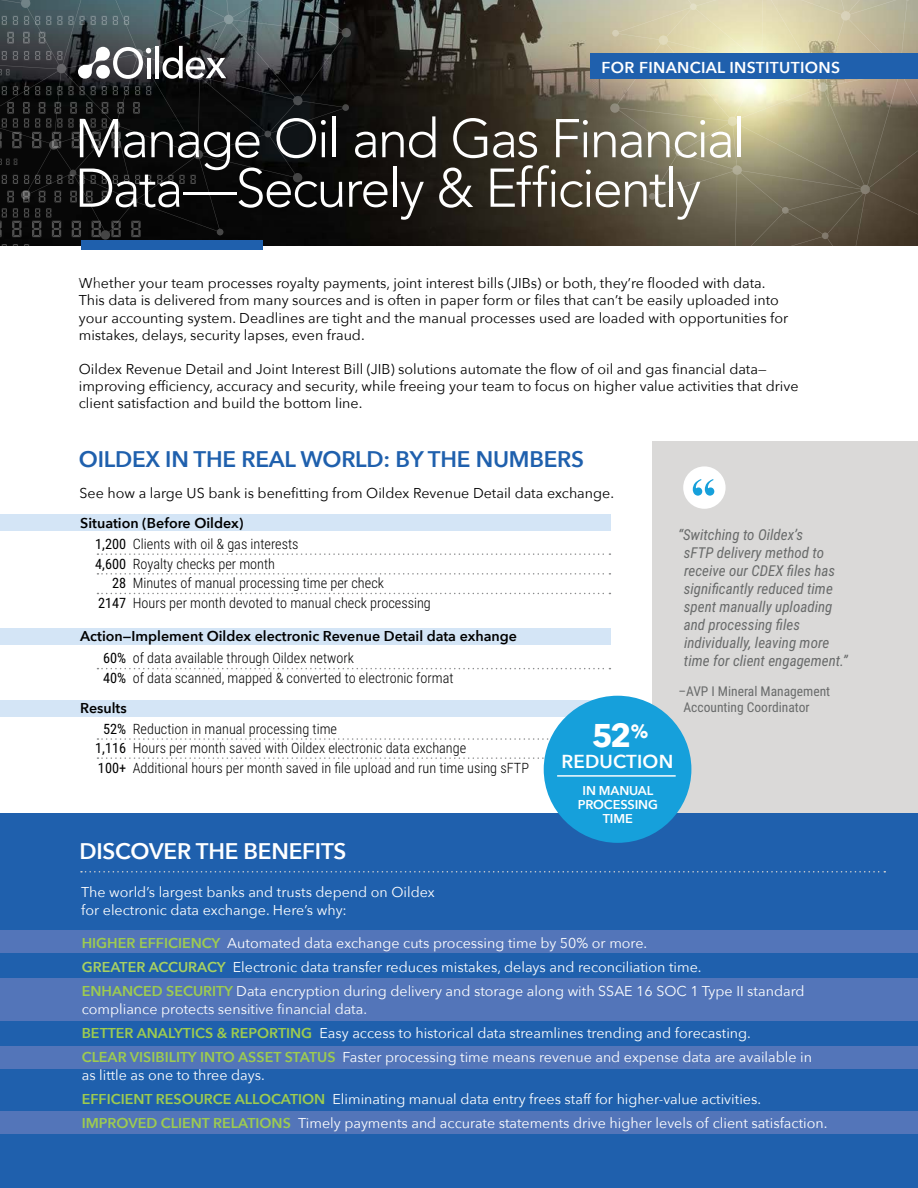
<style>
.page{position:relative;width:918px;height:1188px;background:#fff}
.page>*{position:absolute;margin:0;border:0;box-sizing:border-box;transform-origin:0 0}
.t1{font:300 54px/49.5px "Avenir";letter-spacing:-.035em;color:#fff}
.t2{font:700 32.85px "Avenir Next";color:#fff}
.t3{font:600 22.5px "Avenir Next";letter-spacing:-.01em;color:#1f60ad}
.t4{font:600 22.5px "Avenir Next";letter-spacing:-.01em;color:#fff}
.t5{font:600 18.75px "Avenir Next";letter-spacing:.01em;color:#fff}
.t6{font:600 15.75px "Avenir Next";letter-spacing:.02em;color:#fff}
.t7{font:italic 15px/18px "Roboto Condensed";color:#696b6b}
.t8{font:14.25px/24px "Avenir Next";color:#fff}
.t9{font:14.25px/17.1px "Avenir Next";color:#000}
.t10{font:300 14.25px/19.5px "Roboto Condensed";color:#000}
.t11{font:600 14.25px "Avenir Next";color:#000}
.t12{font:14.25px/19.5px "Roboto Condensed";color:#000;text-align:right}
.t13{font:13.5px/16.2px "Roboto Condensed";color:#696b6b}
.t14{font:600 12.75px/14px "Avenir Next";letter-spacing:-.01em;color:#fff;text-align:center}
.s1{font-weight:600;color:#9ecc4f}
.s2{font-weight:600;color:#a8d161}
</style>
<div class="page">
<img style="left:351px;top:0;width:259px;height:245px">
<svg style="left:610px;top:0;width:308px;height:246px;background:#978f74"></svg>
<svg style="left:0;top:0;width:351px;height:246px;background:#202425"></svg>
<svg style="left:7px;top:191px;width:7px;height:11px"></svg>
<svg style="left:23px;top:191px;width:7px;height:11px"></svg>
<svg style="left:39px;top:191px;width:6px;height:11px"></svg>
<svg style="left:54px;top:191px;width:7px;height:11px"></svg>
<svg style="left:70px;top:191px;width:7px;height:11px"></svg>
<svg style="left:86px;top:191px;width:7px;height:11px"></svg>
<svg style="left:102px;top:191px;width:6px;height:11px"></svg>
<svg style="left:72px;top:221px;width:9px;height:16px"></svg>
<svg style="left:92px;top:221px;width:9px;height:16px"></svg>
<svg style="left:111px;top:221px;width:10px;height:16px"></svg>
<svg style="left:131px;top:221px;width:10px;height:16px"></svg>
<svg style="left:0;top:244px;width:41px;height:2px"></svg>
<svg style="left:0;top:208px;width:61px;height:29px;background:#191919"></svg>
<svg style="left:2px;top:175px;width:5px;height:9px"></svg>
<svg style="left:13px;top:175px;width:5px;height:9px"></svg>
<svg style="left:24px;top:175px;width:5px;height:9px"></svg>
<svg style="left:35px;top:175px;width:5px;height:9px"></svg>
<svg style="left:46px;top:175px;width:5px;height:9px"></svg>
<svg style="left:57px;top:175px;width:5px;height:9px"></svg>
<svg style="left:68px;top:175px;width:17px;height:9px"></svg>
<svg style="left:91px;top:175px;width:5px;height:9px"></svg>
<svg style="left:102px;top:175px;width:5px;height:9px"></svg>
<svg style="left:113px;top:175px;width:5px;height:9px"></svg>
<svg style="left:124px;top:175px;width:5px;height:9px"></svg>
<svg style="left:135px;top:175px;width:5px;height:9px"></svg>
<svg style="left:146px;top:175px;width:5px;height:9px"></svg>
<svg style="left:157px;top:175px;width:5px;height:9px"></svg>
<svg style="left:168px;top:175px;width:17px;height:9px"></svg>
<svg style="left:191px;top:175px;width:5px;height:9px"></svg>
<svg style="left:7px;top:32px;width:7px;height:11px"></svg>
<svg style="left:23px;top:32px;width:7px;height:11px"></svg>
<svg style="left:39px;top:32px;width:6px;height:11px"></svg>
<svg style="left:2px;top:16px;width:5px;height:9px"></svg>
<svg style="left:13px;top:16px;width:5px;height:9px"></svg>
<svg style="left:24px;top:16px;width:5px;height:9px"></svg>
<svg style="left:35px;top:16px;width:5px;height:9px"></svg>
<svg style="left:46px;top:16px;width:5px;height:9px"></svg>
<svg style="left:57px;top:16px;width:5px;height:9px"></svg>
<svg style="left:68px;top:16px;width:17px;height:9px"></svg>
<svg style="left:91px;top:16px;width:5px;height:9px"></svg>
<svg style="left:102px;top:16px;width:5px;height:9px"></svg>
<svg style="left:113px;top:16px;width:5px;height:9px"></svg>
<svg style="left:124px;top:16px;width:5px;height:9px"></svg>
<svg style="left:0;top:159px;width:17px;height:6px"></svg>
<svg style="left:133px;top:102px;width:7px;height:12px"></svg>
<svg style="left:2px;top:51px;width:5px;height:9px"></svg>
<svg style="left:13px;top:51px;width:5px;height:9px"></svg>
<svg style="left:24px;top:51px;width:5px;height:9px"></svg>
<svg style="left:35px;top:51px;width:5px;height:9px"></svg>
<svg style="left:46px;top:51px;width:5px;height:9px"></svg>
<svg style="left:57px;top:51px;width:5px;height:9px"></svg>
<svg style="left:0;top:102px;width:62px;height:46px;background:#1a1a1a"></svg>
<svg style="left:68px;top:102px;width:56px;height:46px;background:#1b1c1b"></svg>
<svg style="left:2px;top:86px;width:5px;height:9px"></svg>
<svg style="left:13px;top:86px;width:5px;height:9px"></svg>
<svg style="left:24px;top:86px;width:5px;height:9px"></svg>
<svg style="left:35px;top:86px;width:5px;height:9px"></svg>
<svg style="left:46px;top:86px;width:5px;height:9px"></svg>
<svg style="left:57px;top:86px;width:5px;height:9px"></svg>
<svg style="left:68px;top:86px;width:17px;height:9px"></svg>
<svg style="left:91px;top:86px;width:5px;height:9px"></svg>
<svg style="left:102px;top:86px;width:5px;height:9px"></svg>
<svg style="left:113px;top:86px;width:5px;height:9px"></svg>
<svg style="left:124px;top:86px;width:5px;height:9px"></svg>
<svg style="left:135px;top:86px;width:5px;height:9px"></svg>
<svg style="left:146px;top:86px;width:5px;height:9px"></svg>
<svg style="left:0;top:69px;width:10px;height:6px"></svg>
<div style="left:81px;top:241px;width:182px;height:9px;background:#1f60ad"></div>
<div style="left:653px;top:442px;width:265px;height:405px;background:#dad9d8"></div>
<div style="left:0;top:813px;width:918px;height:375px;background:#1f60ad"></div>
<div style="left:0;top:931px;width:918px;height:22px;background:#5375b9"></div>
<div style="left:0;top:1046px;width:918px;height:23px;background:#5375b9"></div>
<div style="left:0;top:1112px;width:918px;height:22px;background:#5375b9"></div>
<div style="left:0;top:978px;width:918px;height:43px;background:#5375b9"></div>
<div style="left:0;top:515px;width:610px;height:16px;background:#d4e5f6"></div>
<div style="left:0;top:628px;width:610px;height:17px;background:#d4e5f6"></div>
<div style="left:0;top:700px;width:610px;height:17px;background:#d4e5f6"></div>
<svg style="left:81px;top:871px;width:804px;height:2px"></svg>
<div style="left:683px;top:466px;width:43px;height:43px;background:#fff;border-radius:50%"></div>
<svg style="left:693px;top:479px;width:21px;height:17px"></svg>
<svg style="left:97px;top:553px;width:513px;height:2px"></svg>
<svg style="left:97px;top:573px;width:513px;height:2px"></svg>
<svg style="left:97px;top:668px;width:513px;height:1px"></svg>
<svg style="left:97px;top:738px;width:454px;height:2px"></svg>
<svg style="left:97px;top:757px;width:448px;height:2px"></svg>
<svg style="left:97px;top:593px;width:513px;height:1px"></svg>
<div style="left:591px;top:53px;width:327px;height:26px;background:#1f60ad"></div>
<div style="left:544px;top:696px;width:147px;height:147px;background:#16a0db;border-radius:50%"></div>
<hr style="left:557px;top:775px;width:119px;height:2px;background:#fff">
<p class="t6" style="left:602px;top:54px;width:240px">FOR FINANCIAL INSTITUTIONS</p>
<h1 class="t1" style="left:75px;top:114px;width:672px">Manage Oil and Gas Financial<br>Data—Securely &amp; Efficiently</h1>
<p class="t9" style="left:79px;top:274px;width:711px">Whether your team processes royalty payments, joint interest bills (JIBs) or both, they’re flooded with data.<br>This data is delivered from many sources and is often in paper form or files that can’t be easily uploaded into your accounting system. Deadlines are tight and the manual processes used are loaded with opportunities for mistakes, delays, security lapses, even fraud.</p>
<p class="t9" style="left:79px;top:360px;width:721px">Oildex Revenue Detail and Joint Interest Bill (JIB) solutions automate the flow of oil and gas financial data— improving efficiency, accuracy and security, while freeing your team to focus on higher value activities that drive client satisfaction and build the bottom line.</p>
<h3 class="t3" style="left:79px;top:440px;width:507px">OILDEX IN THE REAL WORLD: BY THE NUMBERS</h3>
<p class="t9" style="left:80px;top:484px;width:536px">See how a large US bank is benefitting from Oildex Revenue Detail data exchange.</p>
<p class="t11" style="left:80px;top:510px;width:165px">Situation (Before Oildex)</p>
<p class="t7" style="left:684px;top:525px;width:166px;text-indent:-6px">“Switching to Oildex’s<br>sFTP delivery method to receive our CDEX files has significantly reduced time spent manually uploading and processing files individually, leaving more time for client engagement.”</p>
<p class="t13" style="left:683px;top:683px;width:148px;text-indent:-5px">–AVP I Mineral Management<br>Accounting Coordinator</p>
<p class="t10" style="left:133px;top:534px;width:300px">Clients with oil &amp; gas interests<br>Royalty checks per month<br>Minutes of manual processing time per check<br>Hours per month devoted to manual check processing</p>
<p class="t12" style="left:95px;top:534px;width:32px">1,200<br>4,600<br>28<br>2147</p>
<p class="t11" style="left:80px;top:623px;width:438px">Action—Implement Oildex electronic Revenue Detail data exhange</p>
<p class="t10" style="left:133px;top:648px;width:322px">of data available through Oildex network<br>of data scanned, mapped &amp; converted to electronic format</p>
<p class="t10" style="left:133px;top:718px;width:398px">Reduction in manual processing time<br>Hours per month saved with Oildex electronic data exchange<br>Additional hours per month saved in file upload and run time using sFTP</p>
<p class="t12" style="left:103px;top:648px;width:25px;text-align:left">60%<br>40%</p>
<p class="t11" style="left:80px;top:696px;width:48px">Results</p>
<h2 class="t2" style="left:592px;top:707px;width:58px">52<sup>%</sup></h2>
<p class="t14" style="left:578px;top:783px;width:82px">IN MANUAL<br>PROCESSING<br>TIME</p>
<p class="t12" style="left:95px;top:718px;width:32px;text-align:center">52%<br>1,116<br>100+</p>
<h3 class="t5" style="left:561px;top:745px;width:113px">REDUCTION</h3>
<h3 class="t4" style="left:79px;top:832px;width:269px">DISCOVER THE BENEFITS</h3>
<p class="t8" style="left:81px;top:883px;width:355px;line-height:18px">The world’s largest banks and trusts depend on Oildex for electronic data exchange. Here’s why:</p>
<p class="t8" style="left:82px;top:930px;width:724px"><span class="s1">HIGHER EFFICIENCY</span> Automated data exchange cuts processing time by 50% or more.<br><span class="s2">GREATER ACCURACY</span> Electronic data transfer reduces mistakes, delays and reconciliation time.<br><span class="s1">ENHANCED SECURITY</span> Data encryption during delivery and storage along with SSAE 16 SOC 1 Type II standard</p>
<p class="t8" style="left:82px;top:996px;width:732px">compliance protects sensitive financial data.<br><span class="s1">BETTER ANALYTICS &amp; REPORTING</span> Easy access to historical data streamlines trending and forecasting.<br><span class="s1">CLEAR VISIBILITY INTO ASSET STATUS</span> Faster processing time means revenue and expense data are available in</p>
<p class="t8" style="left:82px;top:1062px;width:747px">as little as one to three days.<br><span class="s1">EFFICIENT RESOURCE ALLOCATION</span> Eliminating manual data entry frees staff for higher-value activities.<br><span class="s1">IMPROVED CLIENT RELATIONS</span> Timely payments and accurate statements drive higher levels of client satisfaction.</p>
</div>
